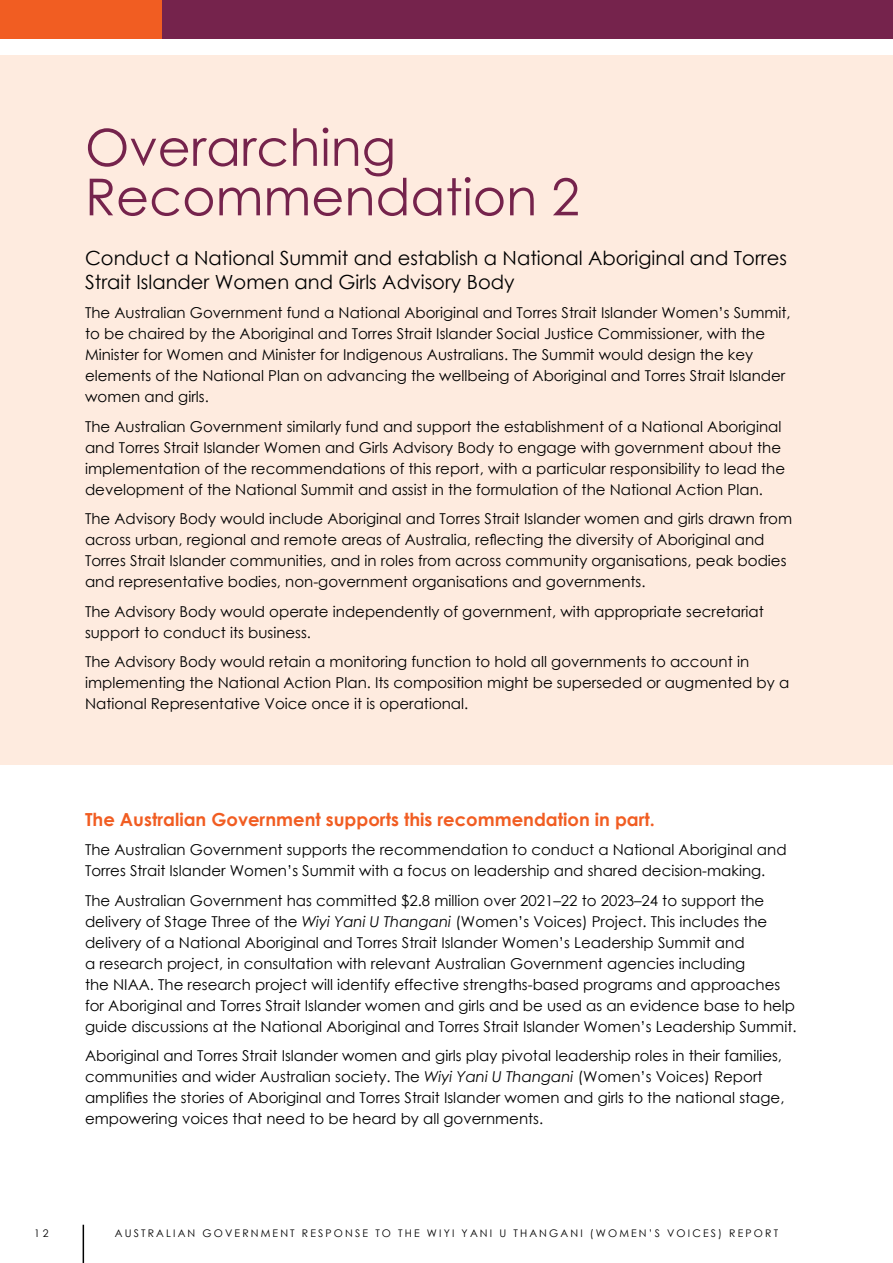
<style>
.page{position:relative;width:893px;height:1263px;background:#fff}
.page>*{position:absolute;margin:0;border:0;box-sizing:border-box;transform-origin:0 0}
.t1{font:51px/49.5px "Century Gothic";color:#75234c}
.t2{font:19.5px/24px "Century Gothic";color:#000}
.t3{font:700 18px "Century Gothic";color:#f15d22}
.t4{font:15px/21px "Century Gothic";color:#000}
.t5{font:10.5px "Century Gothic";letter-spacing:.205em;color:#000}
.s1{font-style:italic}
</style>
<div class="page">
<div style="left:0;top:55px;width:893px;height:710px;background:#feebdf"></div>
<hr style="left:83px;top:1225px;width:1px;height:38px;background:#000">
<div style="left:0;top:0;width:893px;height:38px;background:#75234c"></div>
<div style="left:0;top:0;width:162px;height:38px;background:#f15d22"></div>
<h1 class="t1" style="left:85px;top:122px;width:496px">Overarching<br>Recommendation 2</h1>
<h2 class="t2" style="left:85px;top:245px;width:703px">Conduct a National Summit and establish a National Aboriginal and Torres<br>Strait Islander Women and Girls Advisory Body</h2>
<p class="t4" style="left:85px;top:302px;width:707px">The Australian Government fund a National Aboriginal and Torres Strait Islander Women’s Summit, to be chaired by the Aboriginal and Torres Strait Islander Social Justice Commissioner, with the Minister for Women and Minister for Indigenous Australians. The Summit would design the key elements of the National Plan on advancing the wellbeing of Aboriginal and Torres Strait Islander women and girls.</p>
<p class="t4" style="left:85px;top:416px;width:702px">The Australian Government similarly fund and support the establishment of a National Aboriginal and Torres Strait Islander Women and Girls Advisory Body to engage with government about the implementation of the recommendations of this report, with a particular responsibility to lead the development of the National Summit and assist in the formulation of the National Action Plan.</p>
<p class="t4" style="left:85px;top:508px;width:709px">The Advisory Body would include Aboriginal and Torres Strait Islander women and girls drawn from across urban, regional and remote areas of Australia, reflecting the diversity of Aboriginal and Torres Strait Islander communities, and in roles from across community organisations, peak bodies and representative bodies, non-government organisations and governments.</p>
<p class="t4" style="left:85px;top:601px;width:680px">The Advisory Body would operate independently of government, with appropriate secretariat support to conduct its business.</p>
<p class="t4" style="left:85px;top:651px;width:706px">The Advisory Body would retain a monitoring function to hold all governments to account in implementing the National Action Plan. Its composition might be superseded or augmented by a<br>National Representative Voice once it is operational.</p>
<h3 class="t3" style="left:85px;top:805px;width:571px">The Australian Government supports this recommendation in part.</h3>
<p class="t4" style="left:85px;top:839px;width:703px">The Australian Government supports the recommendation to conduct a National Aboriginal and<br>Torres Strait Islander Women’s Summit with a focus on leadership and shared decision-making.</p>
<p class="t4" style="left:85px;top:889px;width:713px">The Australian Government has committed $2.8 million over 2021–22 to 2023–24 to support the delivery of Stage Three of the <span class="s1">Wiyi Yani U Thangani</span> (Women’s Voices) Project. This includes the delivery of a National Aboriginal and Torres Strait Islander Women’s Leadership Summit and<br>a research project, in consultation with relevant Australian Government agencies including<br>the NIAA. The research project will identify effective strengths-based programs and approaches for Aboriginal and Torres Strait Islander women and girls and be used as an evidence base to help guide discussions at the National Aboriginal and Torres Strait Islander Women’s Leadership Summit.</p>
<p class="t4" style="left:85px;top:1045px;width:701px">Aboriginal and Torres Strait Islander women and girls play pivotal leadership roles in their families, communities and wider Australian society. The <span class="s1">Wiyi Yani U Thangani</span> (Women’s Voices) Report amplifies the stories of Aboriginal and Torres Strait Islander women and girls to the national stage, empowering voices that need to be heard by all governments.</p>
<p class="t5" style="left:34px;top:1226px;width:16px">1 2</p>
<p class="t5" style="left:115px;top:1226px;width:665px">AUSTRALIAN GOVERNMENT RESPONSE TO THE WIYI YANI U THANGANI (WOMEN’S VOICES) REPORT</p>
</div>
